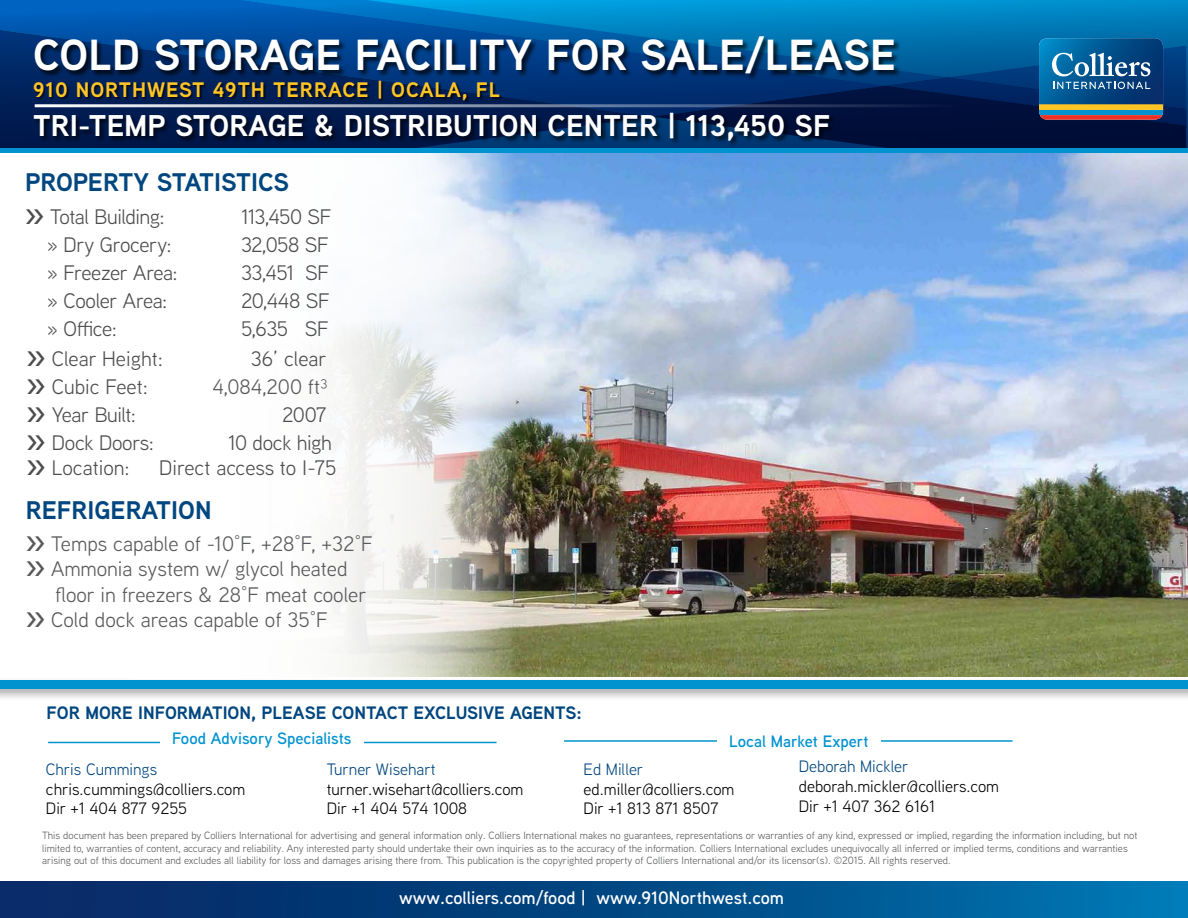
<style>
.page{position:relative;width:1188px;height:918px;background:#fff}
.page>*{position:absolute;margin:0;border:0;box-sizing:border-box;transform-origin:0 0}
.t1{font:700 43.5px "Aaux Next";letter-spacing:.005em;color:#fff}
.t2{font:700 30px "Aaux Next";letter-spacing:.005em;color:#fff}
.t3{font:700 25.5px "Aaux Next";color:#00467f}
.t4{font:21px "Aaux Next";letter-spacing:-.015em;color:#4d4d4f}
.t5{font:21px/25.5px "Aaux Next";color:#58595b}
.t6{font:700 21px "Aaux Next";letter-spacing:.045em;color:#ffc425}
.t7{font:700 18px "Aaux Next";color:#00467f}
.t8{font:600 18px "Aaux Next";color:#fff}
.t9{font:16.5px/19.8px "Aaux Next";color:#000}
.t10{font:16.5px "Aaux Next";color:#00467f}
.t11{font:600 16.5px "Aaux Next";color:#0093d0}
.t12{font:10.5px/12.6px "Aaux Next";color:#58595b}
.s1{font-weight:700}
</style>
<div class="page">
<div style="left:0;top:0;width:1188px;height:152px;background:linear-gradient(to bottom,#0088c6,#011c55)"></div>
<svg style="left:886px;top:0;width:62px;height:38px;background:#0084c2"></svg>
<svg style="left:0;top:0;width:886px;height:36px;background:#007ac5"></svg>
<svg style="left:0;top:26px;width:652px;height:122px;background:#013a7d"></svg>
<svg style="left:652px;top:38px;width:534px;height:110px;background:#0e3868"></svg>
<div style="left:34px;top:81px;width:469px;height:23px;background:#000;opacity:.75"></div>
<div style="left:33px;top:112px;width:803px;height:36px;background:#000;opacity:.75"></div>
<hr style="left:35px;top:104px;width:921px;height:3px;background:#fff">
<div style="left:34px;top:36px;width:867px;height:45px;background:#000;opacity:.75"></div>
<div style="left:0;top:882px;width:1188px;height:36px;background:linear-gradient(to right,#06215e,#0074af)"></div>
<div style="left:0;top:676px;width:1188px;height:25px;background:#000;opacity:.35"></div>
<div style="left:0;top:681px;width:1188px;height:8px;background:#0093d0"></div>
<hr style="left:48px;top:742px;width:449px;height:1px;background:#0093d0">
<div style="left:160px;top:733px;width:203px;height:20px;background:#fff"></div>
<hr style="left:564px;top:740px;width:448px;height:2px;background:#0093d0">
<div style="left:717px;top:735px;width:163px;height:23px;background:#fff"></div>
<img style="left:594px;top:153px;width:594px;height:524px">
<div style="left:0;top:148px;width:1188px;height:5px;background:#0093d0"></div>
<svg style="left:129px;top:153px;width:465px;height:526px"></svg>
<h1 class="t1" style="left:33px;top:25px;width:864px">COLD STORAGE FACILITY FOR SALE/LEASE</h1>
<h3 class="t6" style="left:33px;top:75px;width:468px">910 NORTHWEST 49TH TERRACE | OCALA, FL</h3>
<h2 class="t2" style="left:33px;top:104px;width:799px">TRI-TEMP STORAGE &amp; DISTRIBUTION CENTER | 113,450 SF</h2>
<h3 class="t3" style="left:25px;top:164px;width:266px">PROPERTY STATISTICS</h3>
<h3 class="t4" style="left:25px;top:203px;width:141px"><span class="s1">&gt;&gt;</span> Total Building:</h3>
<h3 class="t4" style="left:241px;top:203px;width:92px">113,450 SF</h3>
<h3 class="t4" style="left:48px;top:231px;width:126px">» Dry Grocery:</h3>
<h3 class="t4" style="left:241px;top:231px;width:89px">32,058 SF</h3>
<h3 class="t4" style="left:48px;top:259px;width:132px">» Freezer Area:</h3>
<h3 class="t4" style="left:241px;top:259px;width:90px">33,451 SF</h3>
<h3 class="t4" style="left:48px;top:287px;width:121px">» Cooler Area:</h3>
<h3 class="t4" style="left:241px;top:287px;width:90px">20,448 SF</h3>
<h3 class="t4" style="left:48px;top:315px;width:71px">» Office:</h3>
<h3 class="t4" style="left:241px;top:315px;width:89px">5,635 SF</h3>
<h3 class="t4" style="left:27px;top:344px;width:138px"><span class="s1">&gt;&gt;</span> Clear Height:</h3>
<h3 class="t4" style="left:251px;top:344px;width:77px">36’ clear</h3>
<h3 class="t4" style="left:27px;top:372px;width:123px"><span class="s1">&gt;&gt;</span> Cubic Feet:</h3>
<h3 class="t5" style="left:212px;top:373px;width:116px">4,084,200 ft³</h3>
<h3 class="t4" style="left:27px;top:400px;width:111px"><span class="s1">&gt;&gt;</span> Year Built:</h3>
<h3 class="t4" style="left:282px;top:400px;width:46px">2007</h3>
<h3 class="t4" style="left:27px;top:428px;width:129px"><span class="s1">&gt;&gt;</span> Dock Doors:</h3>
<h3 class="t4" style="left:228px;top:428px;width:105px">10 dock high</h3>
<h3 class="t4" style="left:27px;top:454px;width:105px"><span class="s1">&gt;&gt;</span> Location:</h3>
<h3 class="t4" style="left:159px;top:454px;width:179px">Direct access to I-75</h3>
<h3 class="t3" style="left:26px;top:492px;width:187px">REFRIGERATION</h3>
<h3 class="t5" style="left:26px;top:530px;width:348px"><span class="s1">&gt;&gt;</span> Temps capable of -10°F, +28°F, +32°F <span class="s1">&gt;&gt;</span> Ammonia system w/ glycol heated</h3>
<h3 class="t5" style="left:26px;top:581px;width:342px;text-indent:29px">floor in freezers &amp; 28°F meat cooler <span class="s1">&gt;&gt;</span> Cold dock areas capable of 35°F</h3>
<h3 class="t7" style="left:47px;top:700px;width:537px">FOR MORE INFORMATION, PLEASE CONTACT EXCLUSIVE AGENTS:</h3>
<h3 class="t11" style="left:172px;top:727px;width:181px">Food Advisory Specialists</h3>
<h3 class="t11" style="left:729px;top:730px;width:141px">Local Market Expert</h3>
<h3 class="t10" style="left:799px;top:755px;width:111px">Deborah Mickler</h3>
<h3 class="t9" style="left:799px;top:776px;width:202px">deborah.mickler@colliers.com<br>Dir +1 407 362 6161</h3>
<h3 class="t10" style="left:46px;top:758px;width:113px">Chris Cummings</h3>
<h3 class="t9" style="left:46px;top:778px;width:201px">chris.cummings@colliers.com<br>Dir +1 404 877 9255</h3>
<h3 class="t10" style="left:584px;top:758px;width:61px">Ed Miller</h3>
<h3 class="t9" style="left:584px;top:778px;width:152px">ed.miller@colliers.com<br>Dir +1 813 871 8507</h3>
<p class="t12" style="left:42px;top:829px;width:1097px">This document has been prepared by Colliers International for advertising and general information only. Colliers International makes no guarantees, representations or warranties of any kind, expressed or implied, regarding the information including, but not limited to, warranties of content, accuracy and reliability. Any interested party should undertake their own inquiries as to the accuracy of the information. Colliers International excludes unequivocally all inferred or implied terms, conditions and warranties arising out of this document and excludes all liability for loss and damages arising there from. This publication is the copyrighted property of Colliers International and/or its licensor(s). ©2015. All rights reserved.</p>
<h3 class="t10" style="left:327px;top:758px;width:110px">Turner Wisehart</h3>
<h3 class="t9" style="left:327px;top:778px;width:198px">turner.wisehart@colliers.com<br>Dir +1 404 574 1008</h3>
<h3 class="t8" style="left:399px;top:886px;width:386px">www.colliers.com/food | www.910Northwest.com</h3>
</div>
